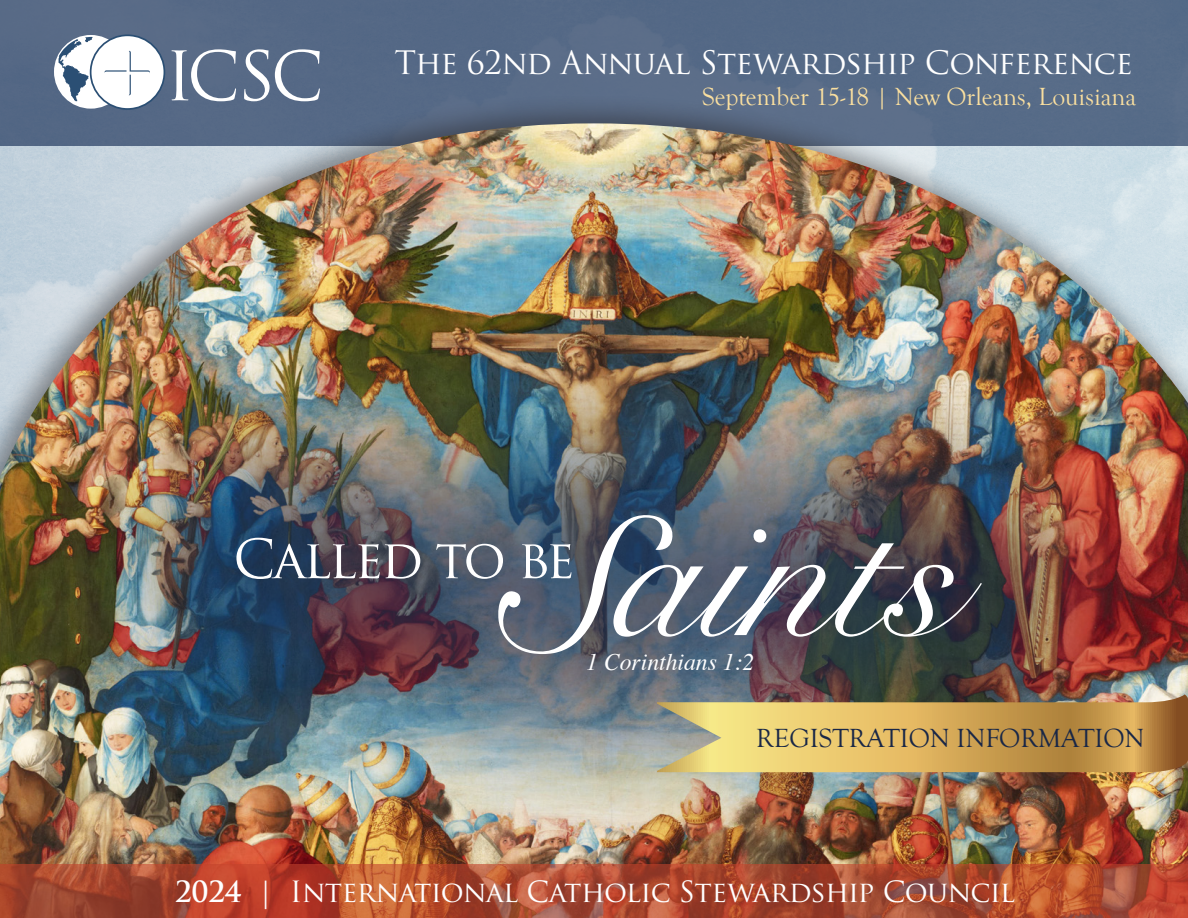
<style>
.page{position:relative;width:1188px;height:918px;background:#fff}
.page>*{position:absolute;margin:0;border:0;box-sizing:border-box;transform-origin:0 0}
.t1{font:199.5px "Snell Roundhand";color:#fff}
.t2{font:66.3px "Trajan Pro";color:#fff}
.t3{font:52.65px "Trajan Pro";letter-spacing:-.05em;color:#fff}
.t4{font:31.5px "Trajan Pro";letter-spacing:-.02em;color:#fff}
.t5{font:28.5px "Trajan Pro";letter-spacing:-.02em;color:#fff}
.t6{font:27px "Goudy Old Style T";color:#192747}
.t7{font:25.5px "Goudy Old Style T";color:#fadf9f}
.t8{font:italic 23.55px "Times";color:#fff}
.s1{font-weight:700}
</style>
<div class="page">
<div style="left:0;top:0;width:1188px;height:146px;background:#566a86"></div>
<div style="left:0;top:94px;width:1188px;height:824px;background:#231f20;opacity:.48"></div>
<img style="left:0;top:123px;width:1188px;height:741px">
<div style="left:16px;top:294px;width:1172px;height:583px;background:#193057;opacity:.75"></div>
<svg style="left:657px;top:694px;width:531px;height:78px;background:#c6a560"></svg>
<svg style="left:0;top:864px;width:1188px;height:54px;background:#ac4a30"></svg>
<svg style="left:55px;top:36px;width:72px;height:72px;background:#d2d9e1"></svg>
<div style="left:54px;top:35px;width:74px;height:74px;border:2px solid #fff;border-radius:50%"></div>
<svg style="left:85px;top:37px;width:8px;height:5px"></svg>
<svg style="left:59px;top:39px;width:18px;height:42px"></svg>
<div style="left:91px;top:35px;width:73px;height:74px;background:#fff;border-radius:50%"></div>
<div style="left:90px;top:34px;width:75px;height:76px;border:2px solid #2b4f74;border-radius:50%"></div>
<hr style="left:128px;top:52px;width:3px;height:42px;background:#2b4f74">
<hr style="left:106px;top:70px;width:42px;height:4px;background:#7f95ab">
<hr style="left:106px;top:72px;width:42px;height:3px;background:#fff">
<hr style="left:127px;top:52px;width:3px;height:42px;background:#fff">
<svg style="left:493px;top:494px;width:182px;height:178px;background:#4a586a"></svg>
<p class="t2" style="left:165px;top:34px;width:161px">ICSC</p>
<p class="t4" style="left:394px;top:42px;width:740px">The 62nd Annual Stewardship Conference</p>
<p class="t7" style="left:702px;top:83px;width:436px">September 15-18 | New Orleans, Louisiana</p>
<p class="t3" style="left:233px;top:526px;width:343px">Called to be</p>
<p class="t1" style="left:613px;top:412px;width:345px">aints</p>
<p class="t8" style="left:586px;top:642px;width:169px">1 Corinthians 1:2</p>
<p class="t6" style="left:756px;top:723px;width:390px">REGISTRATION INFORMATION</p>
<p class="t5" style="left:175px;top:873px;width:842px"><span class="s1">2024</span> | International Catholic Stewardship Council</p>
</div>
